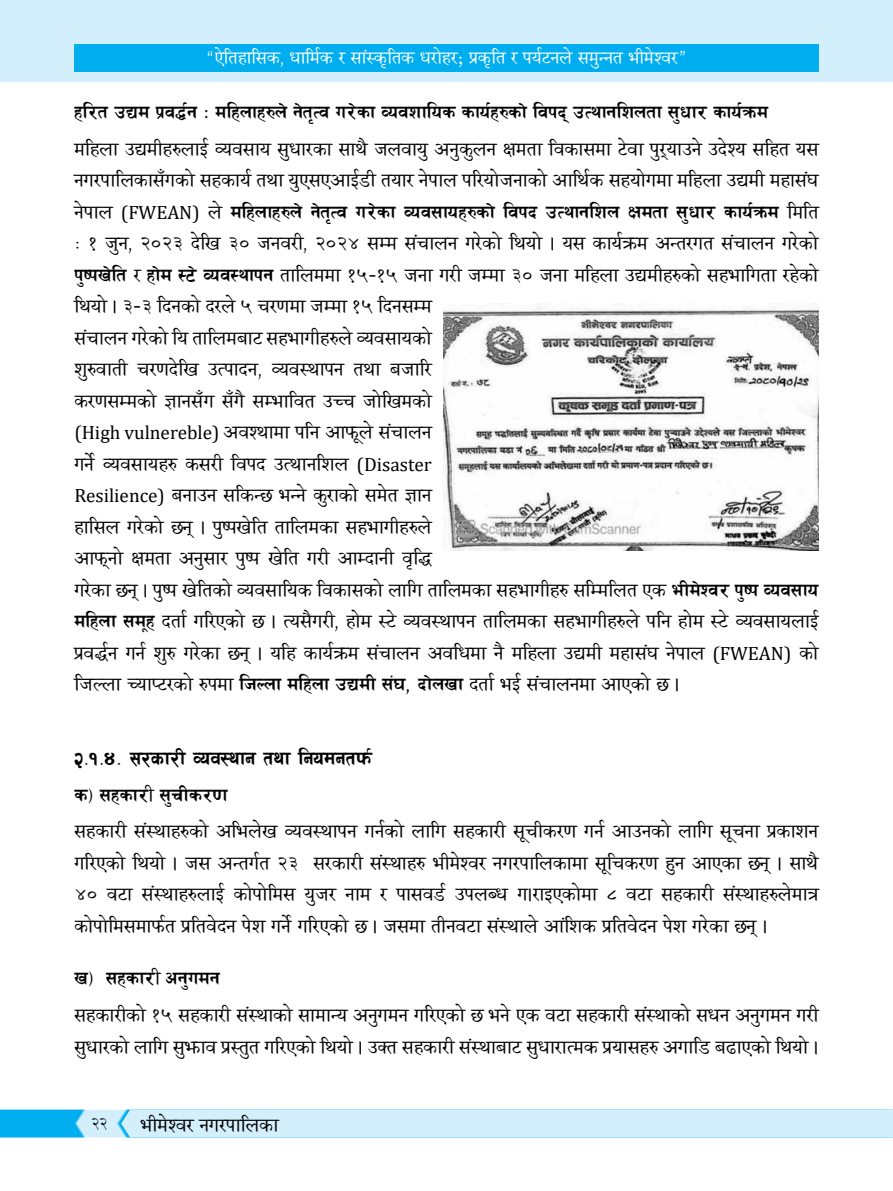
<style>
.page{position:relative;width:893px;height:1191px;background:#fff}
.page>*{position:absolute;margin:0;border:0;box-sizing:border-box;transform-origin:0 0}
.t1{font:24.5px/31.5px "Nagarik";color:#000}
.t2{font:700 24.5px "Nagarik";color:#000}
.t3{font:24.5px "ARAP002";color:#000}
.t4{font:22.75px "Nagarik";color:#fff}
.t5{font:14px "Fontasy Himali";color:#000}
.s1{font-family:"Cambria";font-size:19.25px}
.s2{font-weight:700}
</style>
<div class="page">
<svg style="left:0;top:1109px;width:893px;height:28px;background:#bfe8fa"></svg>
<div style="left:0;top:0;width:893px;height:82px;background:#d4effc"></div>
<div style="left:74px;top:45px;width:745px;height:27px;background:#00aeef"></div>
<img style="left:443px;top:303px;width:376px;height:247px">
<p class="t4" style="left:207px;top:46px;width:481px">æP]ltxfl;s, wfld{s / ;f+:s[lts w/f]x/Ù k|s[lt / ko{6gn] ;d'Ggt eLd]Zj/Æ</p>
<p class="t2" style="left:74px;top:99px;width:695px">xl/t pBd k|j4{g M dlxnfx?n]g]t[Tj u/]sf Jojzflos sfo{x?sf]ljkb\pTyfglzntf ;'wf/ sfo{qmd</p>
<p class="t1" style="left:74px;top:133px;width:746px">dlxnf pBdLx?nfO{ Joj;fo ;'wf/sf ;fy} hnjfo'cg's'ng Ifdtf ljsf;df 6]jf k'/\ofpg] pb]Zo ;lxt o; gu/kflnsf;Fusf] ;xsfo{ tyf o'P;PcfO{8L tof/ g]kfn kl/of]hgfsf] cfly{s ;xof]udf dlxnf pBdL dxf;+3 g]kfn <span class="s1">(FWEAN)</span> n] <span class="s2">dlxnfx?n]g]t[Tj u/]sf Joj;fox?sf]ljkb pTyfglzn Ifdtf ;'wf/ sfo{qmd</span> ldlt M ! h'g, @)@# b]lv #) hgj/L, @)@$ ;Dd ;+rfng u/]sf] lyof] . o; sfo{qmd cGt/ut ;+rfng u/]sf] <span class="s2">k'ikv]lt</span> / <span class="s2">xf]d :6]Joj:yfkg</span> tflnddf !%–!% hgf u/L hDdf #) hgf dlxnf pBdLx?sf] ;xeflutf /x]sf] lyof] . #–# lbgsf] b/n] % r/0fdf hDdf !% lbg;Dd<br>;+rfng u/]sf] lo tflndaf6 ;xefuLx?n] Joj;fosf]<br>z'?jftL r/0fb]lv pTkfbg, Joj:yfkg tyf ahfl/<br>s/0f;Ddsf] 1fg;Fu ;Fu} ;Defljt pRr hf]lvdsf]<br><span class="s1">(High vulnereble)</span> cjZyfdf klg cfkm"n] ;+rfng<br>ug]{ Joj;fox? s;/L ljkb pTyfglzn <span class="s1">(Disaster<br>Resilience)</span> agfpg ;lsG5 eGg] s'/fsf] ;d]t 1fg<br>xfl;n u/]sf] 5g\ . k'ikv]lt tflndsf ;xefuLx?n]<br>cfkm\gf] Ifdtf cg';f/ k'ik v]lt u/L cfDbfgL j[l4<br>u/]sf 5g\ . k'ik v]ltsf] Joj;flos ljsf;sf] nflu tflndsf ;xefuLx? ;lDdlnt Ps <span class="s2">eLd]Zj/ k'ik Joj;fo dlxnf ;d"x</span> btf{ ul/Psf] 5 . To;}u/L, xf]d :6] Joj:yfkg tflndsf ;xefuLx?n] klg xf]d :6] Joj;fonfO{ k|j4{g ug{ z'? u/]sf 5g\ . olx sfo{qmd ;+rfng cjlwdf g} dlxnf pBdL dxf;+3 g]kfn <span class="s1">(FWEAN)</span> sf] lhNnf RofK6/sf] ?kdf <span class="s2">lhNnf dlxnf pBdL ;+3, bf]nvf</span> btf{ eO{ ;+rfngdf cfPsf] 5 .</p>
<p class="t3" style="left:74px;top:745px;width:304px">@=!=$= ;/sf/L Joj:yfg tyf lgodgtkm{</p>
<p class="t1" style="left:74px;top:776px;width:745px;line-height:36.8px"><span class="s2">s_ ;xsf/</span>L <span class="s2">;'rLs/0f<br></span>;xsf/L ;+:yfx?sf] clen]v Joj:yfkg ug{sf] nflu ;xsf/L ;"rLs/0f ug{ cfpgsf] nflu ;"rgf k|sfzg</p>
<p class="t1" style="left:74px;top:847px;width:746px;text-align:justify">ul/Psf] lyof] . h; cGtu{t @# ;/sf/L ;+:yfx? eLd]Zj/ gu/kflnsfdf ;"lrs/0f x'g cfPsf 5g\ . ;fy} $) j6f ;+:yfx?nfO{ sf]kf]ld; o'h/ gfd / kf;j8{ pknAw u./fOPsf]df * j6f ;xsf/L ;+:yfx?n]dfq sf]kf]ld;dfkm{t k|ltj]bg k]z ug]{ ul/Psf] 5 . h;df tLgj6f ;+:yfn] cf+lzs k|ltj]bg k]z u/]sf 5g\ .</p>
<p class="t1" style="left:74px;top:960px;width:746px;line-height:36.8px"><span class="s2">v_ ;xsf/</span>L <span class="s2">cg'udg<br></span>;xsf/Lsf] !% ;xsf/L ;+:yfsf] ;fdfGo cg'udg ul/Psf] 5 eg] Ps j6f ;xsf/L ;+:yfsf] ;wg cg'udg u/L</p>
<p class="t1" style="left:74px;top:1031px;width:746px">;'wf/sf] nflu ;'emfj k|:t't ul/Psf] lyof] . pSt ;xsf/L ;+:yfaf6 ;'wf/fTds k|of;x? cufl8 a9fPsf] lyof] .</p>
<p class="t5" style="left:91px;top:1113px;width:18px">22</p>
<p class="t1" style="left:140px;top:1109px;width:140px">eLd]Zj/ gu/kflnsf</p>
</div>
